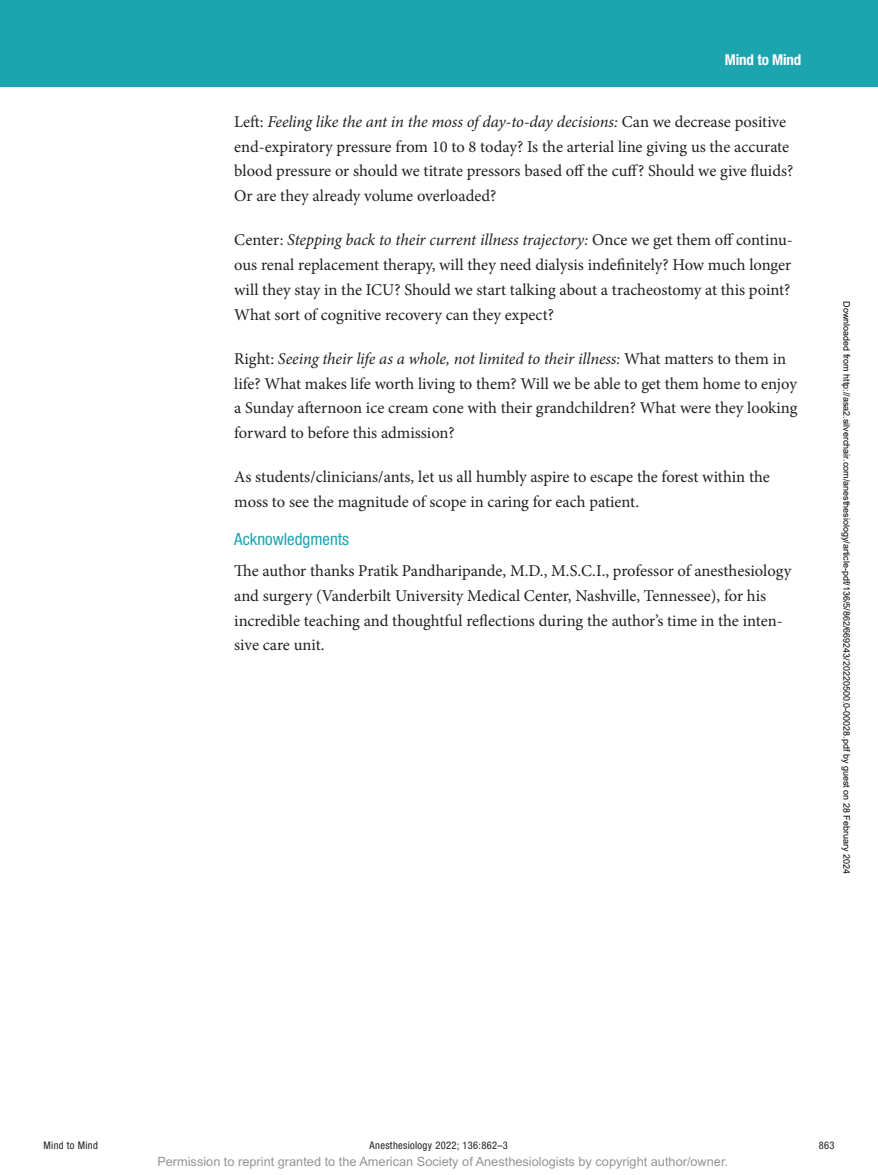
<style>
.page{position:relative;width:878px;height:1175px;background:#fff}
.page>*{position:absolute;margin:0;border:0;box-sizing:border-box;transform-origin:0 0}
.t1{font:condensed 16.8px "Helvetica Neue LT Std";color:#1ca4af}
.t2{font:16.5px/24.8px "Minion Pro";color:#231f20}
.t3{font:700 condensed 15px "Helvetica Neue LT Std";letter-spacing:-.01em;color:#fff}
.t4{font:12.75px "Arial MT Std";color:#939598}
.t5{font:condensed 10.5px "Helvetica Neue LT Std";letter-spacing:.03em;color:#231f20}
.t6{font:9px "Arial";color:#000}
.s1{font-style:italic}
</style>
<div class="page">
<div style="left:0;top:0;width:878px;height:86px;background:#1ca4af"></div>
<p class="t3" style="left:716px;top:51px;width:79px">Mind to Min</p>
<p class="t3" style="left:724px;top:51px;width:78px">Mind to Mind</p>
<p class="t2" style="left:234px;top:109px;width:560px">Left: <span class="s1">Feeling like the ant in the moss of day-to-day decisions:</span> Can we decrease positive end-expiratory pressure from 10 to 8 today? Is the arterial line giving us the accurate blood pressure or should we titrate pressors based off the cuff? Should we give fluids?<br>Or are they already volume overloaded?</p>
<p class="t2" style="left:234px;top:228px;width:560px">Center: <span class="s1">Stepping back to their current illness trajectory:</span> Once we get them off continu&shy;ous renal replacement therapy, will they need dialysis indefinitely? How much longer will they stay in the ICU? Should we start talking about a tracheostomy at this point?<br>What sort of cognitive recovery can they expect?</p>
<p class="t2" style="left:234px;top:346px;width:565px">Right: <span class="s1">Seeing their life as a whole, not limited to their illness:</span> What matters to them in life? What makes life worth living to them? Will we be able to get them home to enjoy a Sunday afternoon ice cream cone with their grandchildren? What were they looking forward to before this admission?</p>
<p class="t2" style="left:234px;top:465px;width:537px">As students/clinicians/ants, let us all humbly aspire to escape the forest within the moss to see the magnitude of scope in caring for each patient.</p>
<p class="t1" style="left:234px;top:529px;width:116px">Acknowledgments</p>
<p class="t2" style="left:234px;top:558px;width:558px">The author thanks Pratik Pandharipande, M.D., M.S.C.I., professor of anesthesiology and surgery (Vanderbilt University Medical Center, Nashville, Tennessee), for his incredible teaching and thoughtful reflections during the author’s time in the inten&shy;sive care unit.</p>
<p class="t6" style="left:850px;top:301px;width:574px;rotate:90deg">Downloaded from http://asa2.silverchair.com/anesthesiology/article-pdf/136/5/862/669243/20220500.0-00028.pdf by guest on 28 February 2024</p>
<p class="t5" style="left:44px;top:1139px;width:167px">AMind to Mind</p>
<p class="t5" style="left:375px;top:1139px;width:134px">nesthesiology 2022; 136:862–3</p>
<p class="t5" style="left:818px;top:1139px;width:17px">863</p>
<p class="t4" style="left:157px;top:1154px;width:572px">Permission to reprint granted to the American Society of Anesthesiologists by copyright author/owner.</p>
</div>
